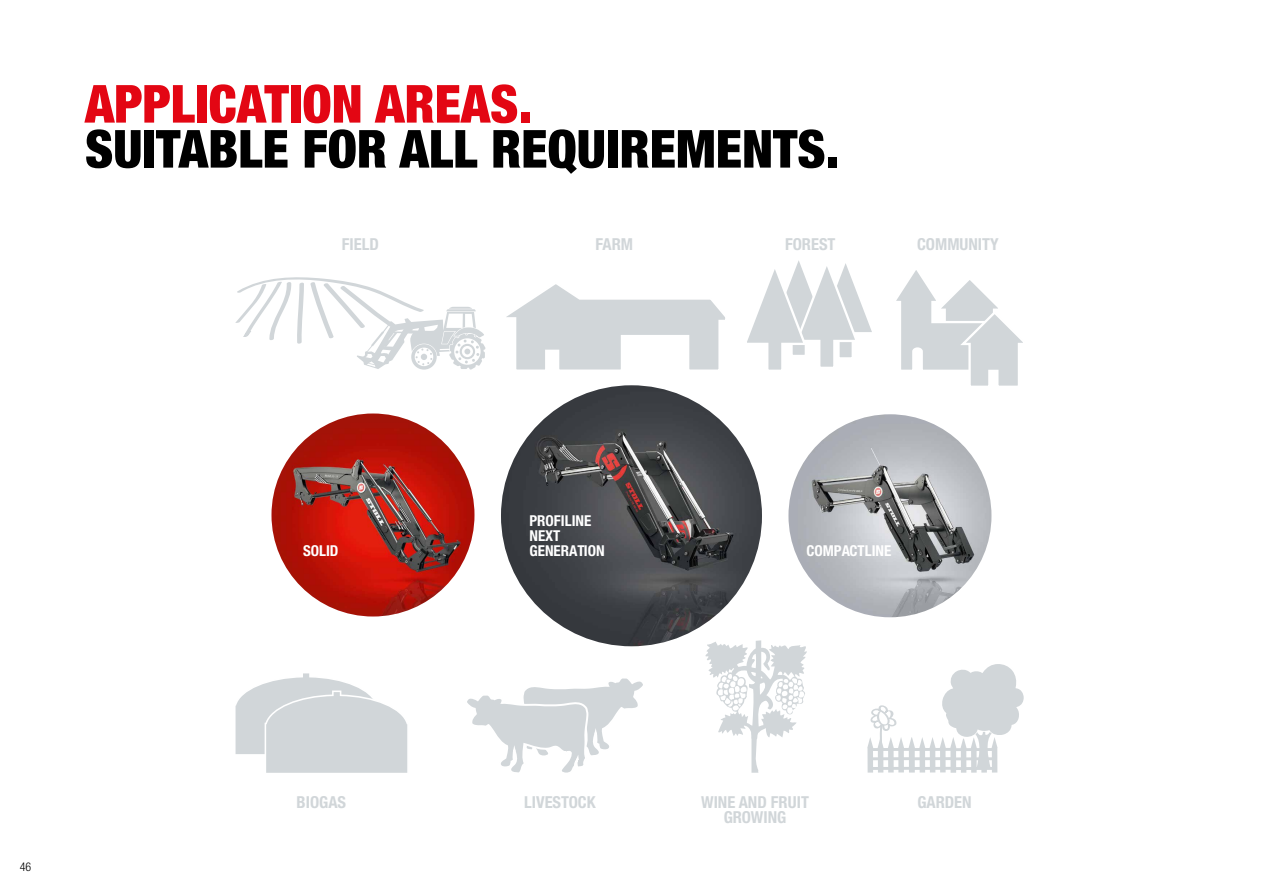
<style>
.page{position:relative;width:1263px;height:893px;background:#fff}
.page>*{position:absolute;margin:0;border:0;box-sizing:border-box;transform-origin:0 0}
.t1{font:900 condensed 52.5px "Helvetica Neue LTW1 G";color:#000}
.t2{font:900 condensed 52.5px "Helvetica Neue LTW1 G";color:#e30613}
.t3{font:700 condensed 16.5px/15px "Helvetica Neue LTW1 G";color:#d1d6d9;text-align:center}
.t4{font:700 condensed 15px/15px "Helvetica Neue LTW1 G";color:#fff}
.t5{font:300 condensed 12px "Helvetica Neue LTW1 G";color:#000}
</style>
<div class="page">
<img style="left:788px;top:414px;width:203px;height:203px;border-radius:101px">
<img style="left:501px;top:385px;width:261px;height:261px;border-radius:131px">
<img style="left:271px;top:413px;width:203px;height:203px;border-radius:101px">
<svg style="left:235px;top:673px;width:173px;height:100px"></svg>
<svg style="left:867px;top:664px;width:157px;height:109px"></svg>
<svg style="left:896px;top:270px;width:127px;height:116px"></svg>
<svg style="left:747px;top:260px;width:125px;height:110px"></svg>
<svg style="left:506px;top:284px;width:219px;height:86px"></svg>
<svg style="left:705px;top:640px;width:102px;height:133px"></svg>
<svg style="left:235px;top:277px;width:251px;height:93px"></svg>
<svg style="left:467px;top:678px;width:176px;height:95px"></svg>
<h1 class="t2" style="left:85px;top:73px;width:448px">APPLICATION AREAS.</h1>
<h1 class="t1" style="left:85px;top:118px;width:756px">SUITABLE FOR ALL REQUIREMENTS.</h1>
<p class="t3" style="left:342px;top:237px;width:38px">FIELD</p>
<p class="t3" style="left:595px;top:237px;width:39px">FARM</p>
<p class="t3" style="left:785px;top:237px;width:52px">FOREST</p>
<p class="t3" style="left:917px;top:237px;width:83px">COMMUNITY</p>
<p class="t5" style="left:20px;top:860px;width:13px">46</p>
<p class="t4" style="left:529px;top:513px;width:63px">PROFILINE<br>NEXT</p>
<p class="t4" style="left:303px;top:543px;width:37px">SOLID</p>
<p class="t4" style="left:529px;top:543px;width:77px">GENERATION</p>
<p class="t4" style="left:806px;top:543px;width:86px">COMPACTLINE</p>
<p class="t3" style="left:297px;top:794px;width:51px">BIOGAS</p>
<p class="t3" style="left:524px;top:794px;width:73px">LIVESTOCK</p>
<p class="t3" style="left:701px;top:794px;width:109px">WINE AND FRUIT<br>GROWING</p>
<p class="t3" style="left:917px;top:794px;width:56px">GARDEN</p>
</div>
